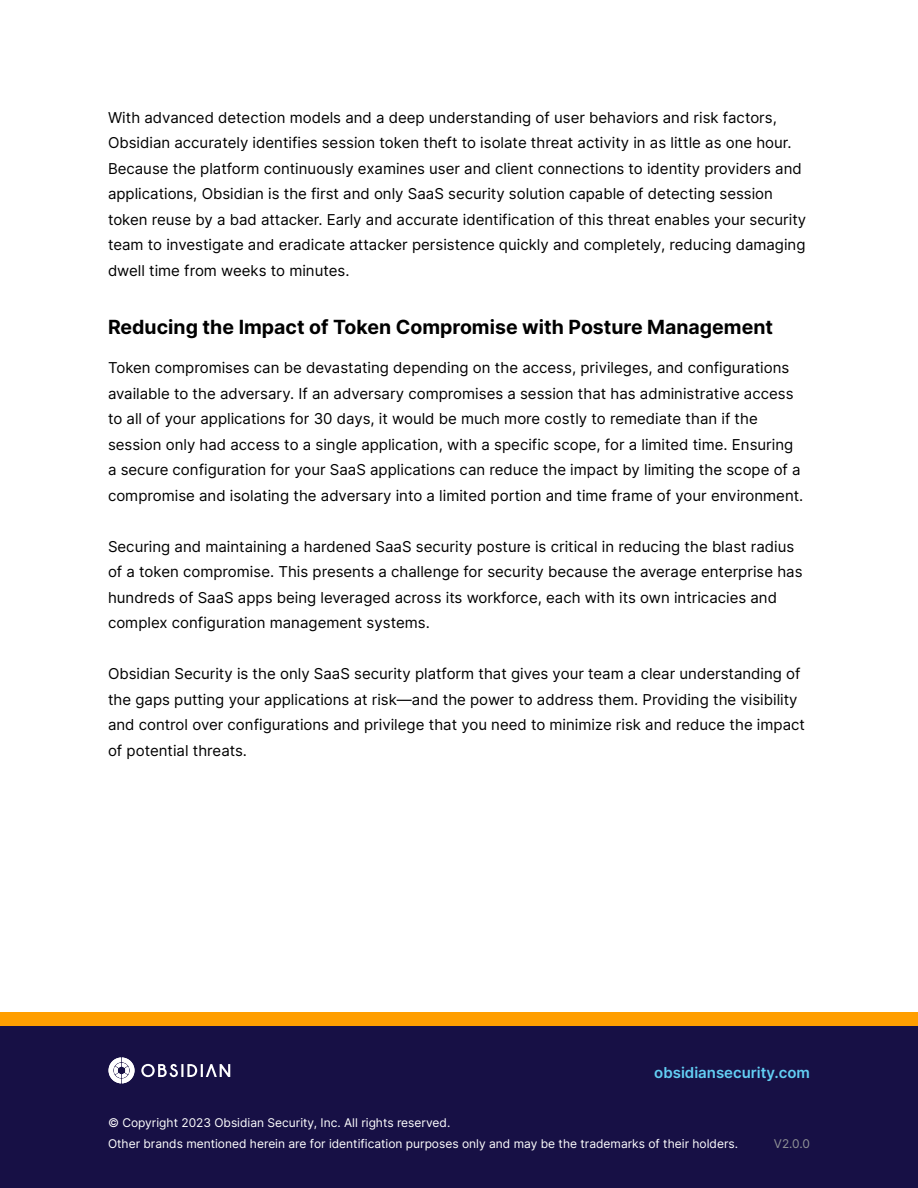
<style>
.page{position:relative;width:918px;height:1188px;background:#fff}
.page>*{position:absolute;margin:0;border:0;box-sizing:border-box;transform-origin:0 0}
.t1{font:700 19.5px "Inter";color:#000}
.t2{font:15px/25.5px "Inter";color:#000}
.t3{font:600 15px "Inter";color:#63cff4}
.t4{font:12px/21px "Inter";color:#fff}
.t5{font:12px "Inter";color:#939598}
</style>
<div class="page">
<div style="left:0;top:1026px;width:918px;height:162px;background:#171045"></div>
<div style="left:0;top:1012px;width:918px;height:14px;background:#ff9e00"></div>
<svg style="left:141px;top:1064px;width:89px;height:13px"></svg>
<svg style="left:109px;top:1057px;width:26px;height:26px"></svg>
<svg style="left:114px;top:1063px;width:15px;height:15px"></svg>
<p class="t2" style="left:108px;top:104px;width:700px">With advanced detection models and a deep understanding of user behaviors and risk factors, Obsidian accurately identifies session token theft to isolate threat activity in as little as one hour.<br>Because the platform continuously examines user and client connections to identity providers and applications, Obsidian is the first and only SaaS security solution capable of detecting session token reuse by a bad attacker. Early and accurate identification of this threat enables your security team to investigate and eradicate attacker persistence quickly and completely, reducing damaging dwell time from weeks to minutes.</p>
<h1 class="t1" style="left:108px;top:313px;width:667px">Reducing the Impact of Token Compromise with Posture Management</h1>
<p class="t2" style="left:108px;top:354px;width:697px">Token compromises can be devastating depending on the access, privileges, and configurations available to the adversary. If an adversary compromises a session that has administrative access to all of your applications for 30 days, it would be much more costly to remediate than if the session only had access to a single application, with a specific scope, for a limited time. Ensuring a secure configuration for your SaaS applications can reduce the impact by limiting the scope of a compromise and isolating the adversary into a limited portion and time frame of your environment.</p>
<p class="t2" style="left:108px;top:533px;width:696px">Securing and maintaining a hardened SaaS security posture is critical in reducing the blast radius of a token compromise. This presents a challenge for security because the average enterprise has hundreds of SaaS apps being leveraged across its workforce, each with its own intricacies and complex configuration management systems.</p>
<p class="t2" style="left:108px;top:660px;width:698px">Obsidian Security is the only SaaS security platform that gives your team a clear understanding of the gaps putting your applications at risk—and the power to address them. Providing the visibility and control over configurations and privilege that you need to minimize risk and reduce the impact of potential threats.</p>
<p class="t3" style="left:654px;top:1061px;width:157px">obsidiansecurity.com</p>
<p class="t4" style="left:108px;top:1111px;width:632px">© Copyright 2023 Obsidian Security, Inc. All rights reserved.<br>Other brands mentioned herein are for identification purposes only and may be the trademarks of their holders.</p>
<p class="t5" style="left:774px;top:1134px;width:38px">V2.0.0</p>
</div>
